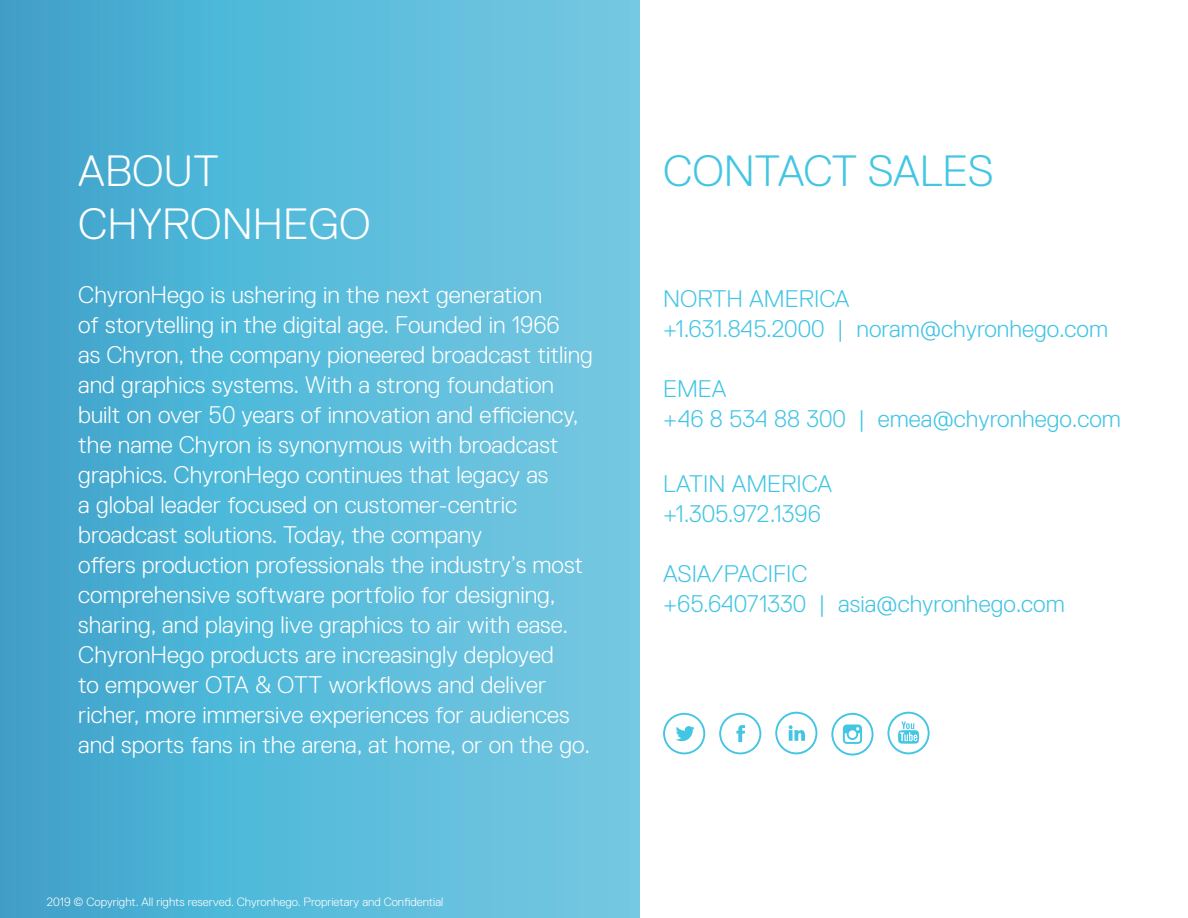
<style>
.page{position:relative;width:1188px;height:918px;background:#fff}
.page>*{position:absolute;margin:0;border:0;box-sizing:border-box;transform-origin:0 0}
.t1{font:300 43.8px/52.5px "Replica Std";color:#fff}
.t2{font:300 43.8px "Replica Std";color:#43c5e4}
.t3{font:300 24px/30px "Replica Std";color:#fff}
.t4{font:300 24px/30px "Replica Std";color:#43c5e4}
.t5{font:300 12px "Replica Std";color:#fff}
</style>
<div class="page">
<img style="left:0;top:0;width:639px;height:918px">
<svg style="left:663px;top:713px;width:42px;height:41px"></svg>
<svg style="left:719px;top:713px;width:42px;height:41px"></svg>
<svg style="left:887px;top:712px;width:43px;height:42px"></svg>
<svg style="left:775px;top:712px;width:42px;height:42px"></svg>
<svg style="left:831px;top:713px;width:43px;height:43px"></svg>
<h1 class="t1" style="left:78px;top:145px;width:294px">ABOUT<br>CHYRONHEGO</h1>
<h1 class="t2" style="left:663px;top:147px;width:332px">CONTACT SALES</h1>
<p class="t3" style="left:78px;top:280px;width:516px">ChyronHego is ushering in the next generation<br>of storytelling in the digital age. Founded in 1966<br>as Chyron, the company pioneered broadcast titling and graphics systems. With a strong foundation built on over 50 years of innovation and efficiency, the name Chyron is synonymous with broadcast graphics. ChyronHego continues that legacy as<br>a global leader focused on customer-centric broadcast solutions. Today, the company<br>offers production professionals the industry’s most comprehensive software portfolio for designing, sharing, and playing live graphics to air with ease.<br>ChyronHego products are increasingly deployed<br>to empower OTA &amp; OTT workflows and deliver richer, more immersive experiences for audiences and sports fans in the arena, at home, or on the go.</p>
<p class="t5" style="left:47px;top:895px;width:398px">2019 © Copyright. All rights reserved. Chyronhego. Proprietary and Confidential</p>
<p class="t4" style="left:663px;top:284px;width:446px">NORTH AMERICA<br>+1.631.845.2000 | noram@chyronhego.com</p>
<p class="t4" style="left:663px;top:374px;width:459px">EMEA<br>+46 8 534 88 300 | emea@chyronhego.com</p>
<p class="t4" style="left:663px;top:469px;width:170px">LATIN AMERICA +1.305.972.1396</p>
<p class="t4" style="left:663px;top:559px;width:403px">ASIA/PACIFIC<br>+65.64071330 | asia@chyronhego.com</p>
</div>
